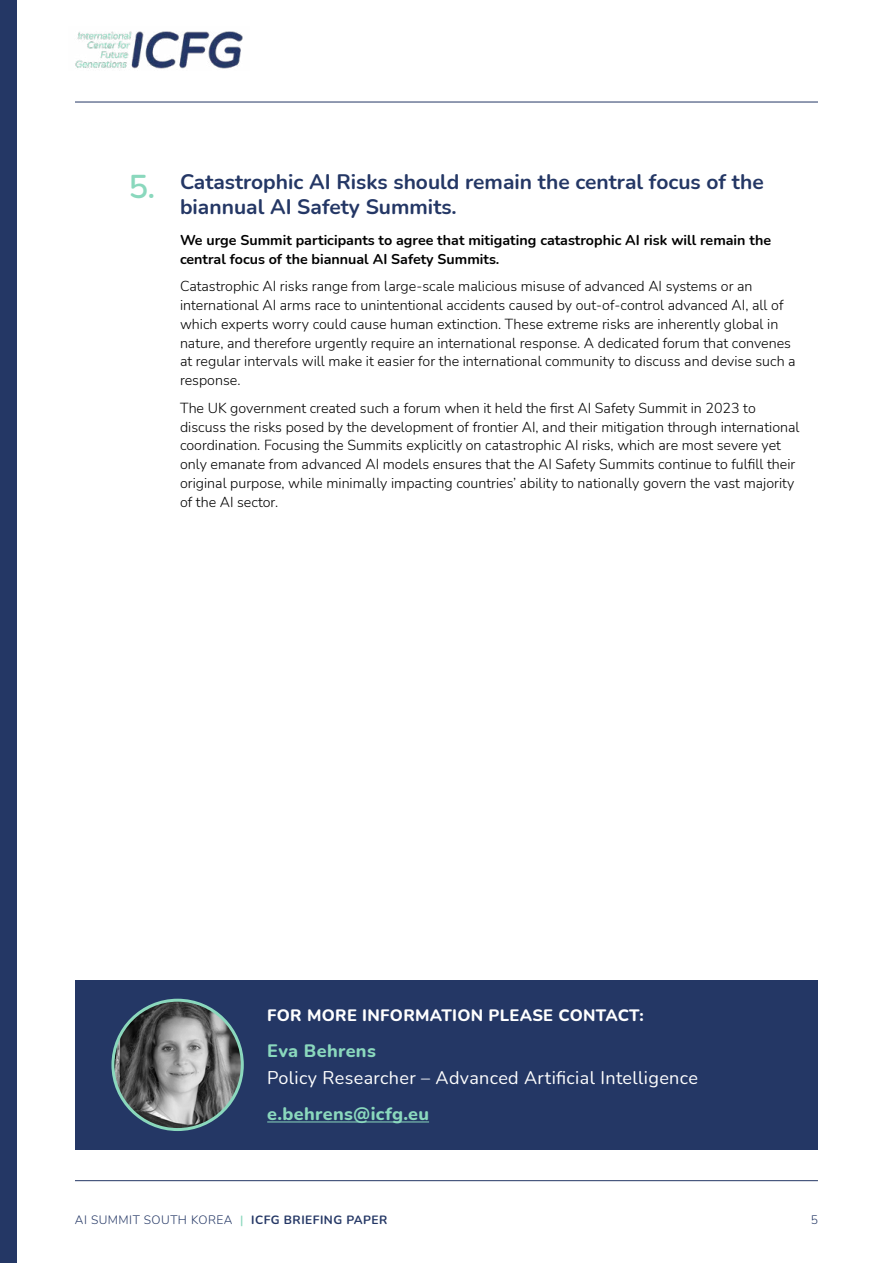
<style>
.page{position:relative;width:893px;height:1263px;background:#fff}
.page>*{position:absolute;margin:0;border:0;box-sizing:border-box;transform-origin:0 0}
.t1{font:600 33px "Nunito";color:#8ad8bd}
.t2{font:700 21px/25.5px "Nunito";color:#243765}
.t3{font:18px "Nunito";letter-spacing:.02em;color:#fff}
.t4{font:800 18px "Nunito";letter-spacing:.02em;color:#8ad8bd}
.t5{font:800 16.5px "Nunito";letter-spacing:.02em;color:#fff}
.t6{font:300 14.25px/18.8px "Nunito";color:#000}
.t7{font:700 14.25px/18.8px "Nunito";color:#000}
.t8{font:300 12px "Nunito";letter-spacing:.04em;color:#243765}
.s1{font-weight:600;color:#8ad8bd}
.s2{font-weight:700}
</style>
<div class="page">
<hr style="left:75px;top:102px;width:743px;height:1px;background:#243765">
<hr style="left:75px;top:1180px;width:743px;height:1px;background:#243765">
<img style="left:75px;top:31px;width:168px;height:38px">
<div style="left:0;top:0;width:17px;height:1263px;background:#243765"></div>
<div style="left:75px;top:980px;width:743px;height:169px;background:#243765"></div>
<hr style="left:267px;top:1121px;width:162px;height:1px;background:#8ad8bd">
<img style="left:113px;top:1000px;width:129px;height:129px;border-radius:65px">
<div style="left:111px;top:999px;width:133px;height:132px;border:3px solid #8ad8bd;border-radius:50%"></div>
<h1 class="t1" style="left:128px;top:163px;width:28px">5.</h1>
<h2 class="t2" style="left:180px;top:168px;width:585px">Catastrophic AI Risks should remain the central focus of the biannual AI Safety Summits.</h2>
<p class="t7" style="left:180px;top:230px;width:593px">We urge Summit participants to agree that mitigating catastrophic AI risk will remain the central focus of the biannual AI Safety Summits.</p>
<p class="t6" style="left:180px;top:277px;width:617px">Catastrophic AI risks range from large-scale malicious misuse of advanced AI systems or an international AI arms race to unintentional accidents caused by out-of-control advanced AI, all of which experts worry could cause human extinction. These extreme risks are inherently global in nature, and therefore urgently require an international response. A dedicated forum that convenes at regular intervals will make it easier for the international community to discuss and devise such a response.</p>
<p class="t6" style="left:180px;top:398px;width:621px">The UK government created such a forum when it held the first AI Safety Summit in 2023 to discuss the risks posed by the development of frontier AI, and their mitigation through international coordination. Focusing the Summits explicitly on catastrophic AI risks, which are most severe yet only emanate from advanced AI models ensures that the AI Safety Summits continue to fulfill their original purpose, while minimally impacting countries’ ability to nationally govern the vast majority of the AI sector.</p>
<p class="t5" style="left:267px;top:1004px;width:378px">FOR MORE INFORMATION PLEASE CONTACT:</p>
<p class="t4" style="left:267px;top:1038px;width:110px">Eva Behrens</p>
<p class="t3" style="left:267px;top:1065px;width:432px">Policy Researcher – Advanced Artificial Intelligence</p>
<p class="t4" style="left:267px;top:1101px;width:163px">e.behrens@icfg.eu</p>
<p class="t8" style="left:75px;top:1211px;width:314px">AI SUMMIT SOUTH KOREA <span class="s1">|</span> <span class="s2">ICFG BRIEFING PAPER</span></p>
<p class="t8" style="left:811px;top:1211px;width:9px">5</p>
</div>
